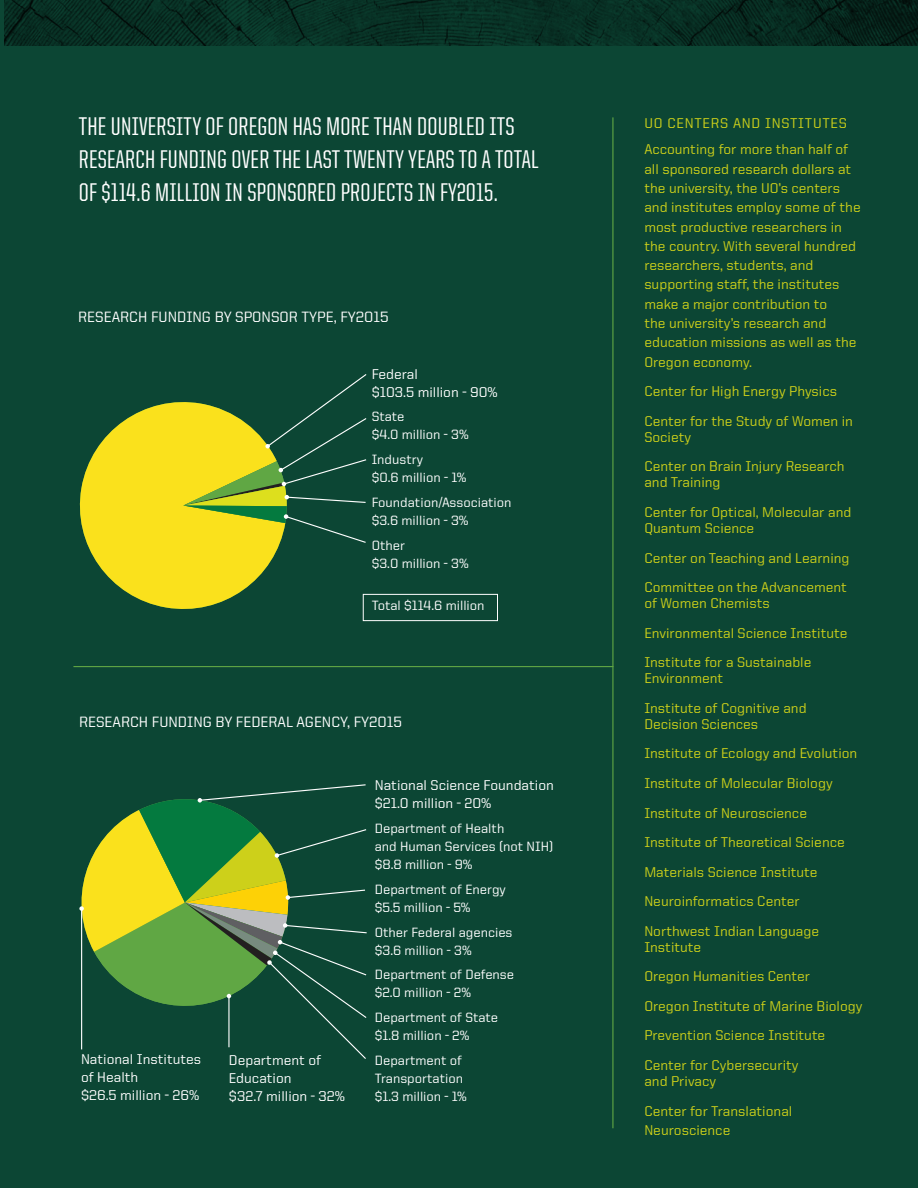
<style>
.page{position:relative;width:918px;height:1188px;background:#fff}
.page>*{position:absolute;margin:0;border:0;box-sizing:border-box;transform-origin:0 0}
.t1{font:500 25.65px/32.8px "United Sans Cond";letter-spacing:.01em;color:#fff}
.t2{font:500 15px "United Sans Reg";color:#fff}
.t3{font:500 14.25px/19.4px "United Sans Reg";color:#cdd01a}
.t4{font:500 14.25px/18px "United Sans Reg";color:#fff}
.t5{font:500 14.25px "United Sans Reg";letter-spacing:.05em;color:#cdd01a}
.t6{font:500 13.5px/18px "United Sans Reg";color:#fff}
</style>
<div class="page">
<div style="left:1px;top:0;width:917px;height:1188px;background:#0c4634"></div>
<img style="left:4px;top:0;width:914px;height:45px">
<div style="left:363px;top:594px;width:135px;height:27px;border:1px solid #fff"></div>
<hr style="left:612px;top:117px;width:1px;height:1011px;background:#60a744">
<svg style="left:79px;top:402px;width:201px;height:207px;fill:#fae11c"></svg>
<svg style="left:79px;top:784px;width:288px;height:275px"></svg>
<svg style="left:183px;top:374px;width:184px;height:170px"></svg>
<hr style="left:73px;top:666px;width:540px;height:1px;background:#60a744">
<p class="t1" style="left:79px;top:110px;width:462px">THE UNIVERSITY OF OREGON HAS MORE THAN DOUBLED ITS<br>RESEARCH FUNDING OVER THE LAST TWENTY YEARS TO A TOTAL<br>OF $114.6 MILLION IN SPONSORED PROJECTS IN FY2015.</p>
<p class="t5" style="left:644px;top:116px;width:204px">UO CENTERS AND INSTITUTES</p>
<p class="t3" style="left:644px;top:139px;width:218px">Accounting for more than half of all sponsored research dollars at the university, the UO’s centers and institutes employ some of the most productive researchers in the country. With several hundred researchers, students, and supporting staff, the institutes make a major contribution to<br>the university’s research and education missions as well as the<br>Oregon economy.</p>
<p class="t3" style="left:644px;top:381px;width:194px">Center for High Energy Physics</p>
<p class="t3" style="left:644px;top:413px;width:210px;line-height:16px">Center for the Study of Women in<br>Society</p>
<p class="t3" style="left:644px;top:458px;width:202px;line-height:16px">Center on Brain Injury Research and Training</p>
<p class="t3" style="left:644px;top:504px;width:209px;line-height:16px">Center for Optical, Molecular and<br>Quantum Science</p>
<p class="t3" style="left:644px;top:548px;width:207px">Center on Teaching and Learning</p>
<p class="t3" style="left:644px;top:579px;width:204px;line-height:16px">Committee on the Advancement of Women Chemists</p>
<p class="t3" style="left:644px;top:623px;width:205px">Environmental Science Institute</p>
<p class="t3" style="left:644px;top:654px;width:169px;line-height:16px">Institute for a Sustainable<br>Environment</p>
<p class="t3" style="left:644px;top:700px;width:164px;line-height:16px">Institute of Cognitive and<br>Decision Sciences</p>
<p class="t3" style="left:644px;top:744px;width:215px">Institute of Ecology and Evolution</p>
<p class="t3" style="left:644px;top:773px;width:190px">Institute of Molecular Biology</p>
<p class="t3" style="left:644px;top:803px;width:164px">Institute of Neuroscience</p>
<p class="t3" style="left:644px;top:832px;width:202px">Institute of Theoretical Science</p>
<p class="t3" style="left:644px;top:862px;width:175px">Materials Science Institute</p>
<p class="t3" style="left:644px;top:891px;width:157px">Neuroinformatics Center</p>
<p class="t3" style="left:644px;top:923px;width:176px;line-height:16px">Northwest Indian Language<br>Institute</p>
<p class="t3" style="left:644px;top:967px;width:167px">Oregon Humanities Center</p>
<p class="t3" style="left:644px;top:996px;width:220px">Oregon Institute of Marine Biology</p>
<p class="t3" style="left:644px;top:1026px;width:183px">Prevention Science Institute</p>
<p class="t3" style="left:644px;top:1057px;width:156px;line-height:16px">Center for Cybersecurity and Privacy</p>
<p class="t3" style="left:644px;top:1101px;width:150px">Center for Translational<br>Neuroscience</p>
<p class="t2" style="left:78px;top:309px;width:312px">RESEARCH FUNDING BY SPONSOR TYPE, FY2015</p>
<p class="t4" style="left:372px;top:364px;width:127px">Federal<br>$103.5 million - 90%</p>
<p class="t6" style="left:372px;top:407px;width:99px">State<br>$4.0 million - 3%</p>
<p class="t6" style="left:372px;top:450px;width:96px">Industry<br>$0.6 million - 1%</p>
<p class="t6" style="left:372px;top:493px;width:141px">Foundation/Association $3.6 million - 3%</p>
<p class="t6" style="left:372px;top:536px;width:99px">Other<br>$3.0 million - 3%</p>
<p class="t6" style="left:372px;top:596px;width:114px">Total $114.6 million</p>
<p class="t2" style="left:79px;top:714px;width:324px">RESEARCH FUNDING BY FEDERAL AGENCY, FY2015</p>
<p class="t4" style="left:375px;top:776px;width:181px">National Science Foundation $21.0 million - 20%</p>
<p class="t6" style="left:375px;top:819px;width:180px">Department of Health<br>and Human Services (not NIH) $8.8 million - 9%</p>
<p class="t6" style="left:375px;top:880px;width:133px">Department of Energy $5.5 million - 5%</p>
<p class="t6" style="left:375px;top:923px;width:139px">Other Federal agencies $3.6 million - 3%</p>
<p class="t6" style="left:375px;top:965px;width:141px">Department of Defense $2.0 million - 2%</p>
<p class="t6" style="left:375px;top:1008px;width:125px">Department of State $1.8 million - 2%</p>
<p class="t6" style="left:375px;top:1051px;width:94px">Department of<br>Transportation $1.3 million - 1%</p>
<p class="t4" style="left:81px;top:1050px;width:122px">National Institutes of Health<br>$26.5 million - 26%</p>
<p class="t4" style="left:229px;top:1050px;width:118px">Department of<br>Education<br>$32.7 million - 32%</p>
</div>
